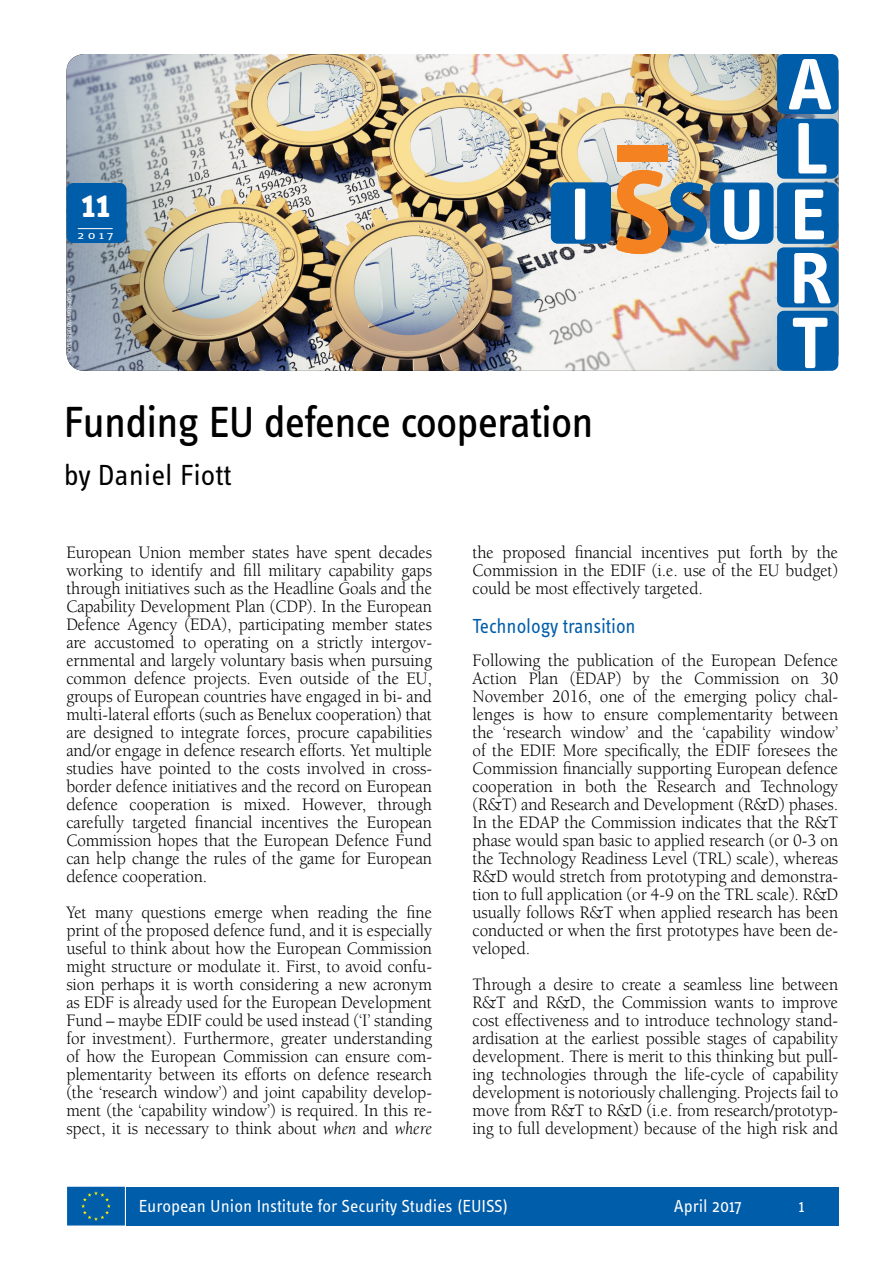
<style>
.page{position:relative;width:893px;height:1263px;background:#fff}
.page>*{position:absolute;margin:0;border:0;box-sizing:border-box;transform-origin:0 0}
.t1{font:45px "Info OT Text";letter-spacing:-.02em;color:#000}
.t2{font:700 39px "Info OT Text";color:#fff}
.t3{font:30px "Info OT Text";color:#000}
.t4{font:21px "Info OT Text";letter-spacing:-.005em;color:#005daa;scale:.95 1}
.t5{font:18px/18px "Berkeley Std";letter-spacing:-.005em;color:#000;text-align:justify;scale:.95 1}
.t6{font:18px "Info OT Text";color:#fff}
.t7{font:10.8px "Info OT Text";color:#fff;scale:1.44 1}
.t8{font:6px "Info OT Text";letter-spacing:.01em;color:#fefef9}
.s1{font-style:italic}
</style>
<div class="page">
<img style="left:66px;top:54px;width:772px;height:317px">
<div style="left:711px;top:183px;width:62px;height:60px;background:#005daa;border-radius:7px"></div>
<div style="left:710px;top:183px;width:63px;height:61px;border:1px solid #005daa;border-radius:7px"></div>
<div style="left:778px;top:183px;width:60px;height:60px;background:#005daa;border-radius:7px"></div>
<div style="left:777px;top:183px;width:61px;height:61px;border:1px solid #005daa;border-radius:7px"></div>
<svg style="left:724px;top:189px;width:35px;height:51px"></svg>
<svg style="left:795px;top:189px;width:29px;height:50px"></svg>
<div style="left:777px;top:311px;width:61px;height:60px;background:#005daa;border-radius:7px"></div>
<div style="left:777px;top:247px;width:61px;height:60px;background:#005daa;border-radius:7px"></div>
<div style="left:777px;top:119px;width:61px;height:60px;background:#005daa;border-radius:7px"></div>
<div style="left:777px;top:54px;width:61px;height:60px;background:#005daa;border-radius:7px"></div>
<img style="left:616px;top:170px;width:91px;height:84px">
<svg style="left:789px;top:59px;width:42px;height:50px"></svg>
<svg style="left:798px;top:123px;width:28px;height:50px"></svg>
<svg style="left:794px;top:253px;width:37px;height:50px"></svg>
<svg style="left:793px;top:318px;width:34px;height:50px"></svg>
<div style="left:551px;top:183px;width:60px;height:60px;background:#005daa;border-radius:7px"></div>
<div style="left:575px;top:189px;width:10px;height:51px;background:#fff;border-radius:2px"></div>
<div style="left:617px;top:145px;width:50px;height:17px;background:#f58220"></div>
<div style="left:66px;top:183px;width:61px;height:60px;background:#005daa;border-radius:7px"></div>
<hr style="left:78px;top:228px;width:35px;height:1px;background:#fffffe">
<div style="left:127px;top:1187px;width:712px;height:38px;background:#005daa"></div>
<div style="left:67px;top:1187px;width:58px;height:38px;background:#005daa;border:2px solid #005daa"></div>
<svg style="left:81px;top:1191px;width:30px;height:30px"></svg>
<h2 class="t2" style="left:81px;top:180px;width:31px">11</h2>
<p class="t7" style="left:78px;top:229px;width:26px">2017</p>
<p class="t8" style="left:73px;top:288px;width:67px;rotate:90deg">©PSDESIGN1/ADOBE STOCK</p>
<h1 class="t1" style="left:64px;top:394px;width:531px">Funding EU defence cooperation</h1>
<h3 class="t3" style="left:64px;top:457px;width:169px">by Daniel Fiott</h3>
<p class="t5" style="left:66px;top:544px;width:386px">European Union member states have spent decades working to identify and fill military capability gaps through initiatives such as the Headline Goals and the Capability Development Plan (CDP). In the European Defence Agency (EDA), participating member states are accustomed to operating on a strictly intergov&shy;ernmental and largely voluntary basis when pursuing common defence projects. Even outside of the EU, groups of European countries have engaged in bi- and multi-lateral efforts (such as Benelux cooperation) that are designed to integrate forces, procure capabilities and/or engage in defence research efforts. Yet multiple studies have pointed to the costs involved in cross&shy;border defence initiatives and the record on European defence cooperation is mixed. However, through carefully targeted financial incentives the European Commission hopes that the European Defence Fund can help change the rules of the game for European defence cooperation.</p>
<p class="t5" style="left:66px;top:904px;width:386px">Yet many questions emerge when reading the fine print of the proposed defence fund, and it is especially useful to think about how the European Commission might structure or modulate it. First, to avoid confu&shy;sion perhaps it is worth considering a new acronym as EDF is already used for the European Development Fund – maybe EDIF could be used instead (‘I’ standing for investment). Furthermore, greater understanding of how the European Commission can ensure com&shy;plementarity between its efforts on defence research (the ‘research window’) and joint capability develop&shy;ment (the ‘capability window’) is required. In this re&shy;spect, it is necessary to think about <span class="s1">when</span> and <span class="s1">where</span></p>
<p class="t5" style="left:473px;top:544px;width:386px">the proposed financial incentives put forth by the Commission in the EDIF (i.e. use of the EU budget) could be most effectively targeted.</p>
<p class="t4" style="left:472px;top:613px;width:173px">Technology transition</p>
<p class="t5" style="left:472px;top:652px;width:386px">Following the publication of the European Defence Action Plan (EDAP) by the Commission on 30<br>November 2016, one of the emerging policy chal&shy;lenges is how to ensure complementarity between the ‘research window’ and the ‘capability window’ of the EDIF. More specifically, the EDIF foresees the Commission financially supporting European defence cooperation in both the Research and Technology (R&amp;T) and Research and Development (R&amp;D) phases.<br>In the EDAP the Commission indicates that the R&amp;T phase would span basic to applied research (or 0-3 on the Technology Readiness Level (TRL) scale), whereas R&amp;D would stretch from prototyping and demonstra&shy;tion to full application (or 4-9 on the TRL scale). R&amp;D usually follows R&amp;T when applied research has been conducted or when the first prototypes have been de&shy;veloped.</p>
<p class="t5" style="left:472px;top:976px;width:386px">Through a desire to create a seamless line between R&amp;T and R&amp;D, the Commission wants to improve cost effectiveness and to introduce technology stand&shy;ardisation at the earliest possible stages of capability development. There is merit to this thinking but pull&shy;ing technologies through the life-cycle of capability development is notoriously challenging. Projects fail to move from R&amp;T to R&amp;D (i.e. from research/prototyp&shy;ing to full development) because of the high risk and</p>
<p class="t6" style="left:139px;top:1194px;width:371px">European Union Institute for Security Studies (EUISS)</p>
<p class="t6" style="left:674px;top:1194px;width:69px">April 2017</p>
<p class="t6" style="left:799px;top:1194px;width:7px">1</p>
</div>
